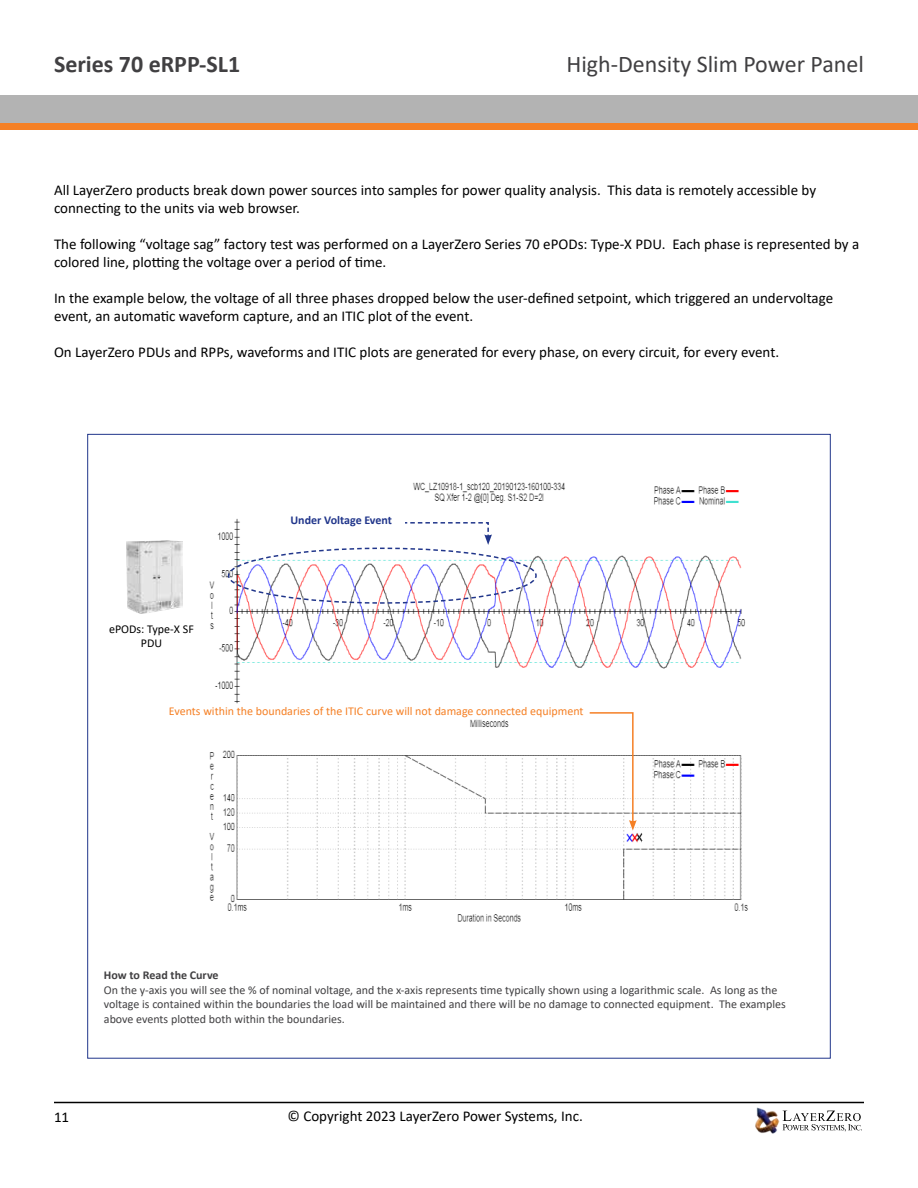
<style>
.page{position:relative;width:918px;height:1188px;background:#fff}
.page>*{position:absolute;margin:0;border:0;box-sizing:border-box;transform-origin:0 0}
.t1{font:24px "Calibri";color:#414042}
.t2{font:700 24px "Calibri";color:#414042}
.t3{font:15px/18px "Calibri";color:#000}
.t4{font:12px/14.4px "Calibri";color:#414042}
.t5{font:12px "Calibri";color:#f58025}
.t6{font:700 12px "Calibri";color:#21368b}
.t7{font:12px/14.4px "Calibri";color:#000;text-align:center}
.t8{font:700 12px "Calibri";color:#414042}
</style>
<div class="page">
<img style="left:209px;top:482px;width:539px;height:440px">
<img style="left:127px;top:540px;width:55px;height:73px">
<svg style="left:227px;top:521px;width:311px;height:83px"></svg>
<svg style="left:588px;top:711px;width:49px;height:120px"></svg>
<div style="left:0;top:95px;width:918px;height:28px;background:#b3b3b3"></div>
<div style="left:0;top:123px;width:918px;height:7px;background:#f58025"></div>
<svg style="left:783px;top:1111px;width:79px;height:21px"></svg>
<img style="left:755px;top:1107px;width:28px;height:27px">
<hr style="left:54px;top:1102px;width:810px;height:1px;background:#000">
<h1 class="t2" style="left:54px;top:47px;width:188px">Series 70 eRPP-SL1</h1>
<h1 class="t1" style="left:567px;top:47px;width:299px">High-Density Slim Power Panel</h1>
<p class="t3" style="left:54px;top:180px;width:764px">All LayerZero products break down power sources into samples for power quality analysis. This data is remotely accessible by connecting to the units via web browser.</p>
<p class="t3" style="left:54px;top:234px;width:807px">The following “voltage sag” factory test was performed on a LayerZero Series 70 ePODs: Type-X PDU. Each phase is represented by a colored line, plotting the voltage over a period of time.</p>
<p class="t3" style="left:54px;top:288px;width:781px">In the example below, the voltage of all three phases dropped below the user-defined setpoint, which triggered an undervoltage event, an automatic waveform capture, and an ITIC plot of the event.</p>
<p class="t3" style="left:54px;top:342px;width:727px">On LayerZero PDUs and RPPs, waveforms and ITIC plots are generated for every phase, on every circuit, for every event.</p>
<p class="t7" style="left:109px;top:621px;width:86px">ePODs: Type-X SF<br>PDU</p>
<p class="t6" style="left:290px;top:511px;width:103px">Under Voltage Event</p>
<p class="t5" style="left:169px;top:703px;width:416px">Events within the boundaries of the ITIC curve will not damage connected equipment</p>
<p class="t8" style="left:104px;top:967px;width:116px">How to Read the Curve</p>
<p class="t4" style="left:104px;top:982px;width:683px">On the y-axis you will see the % of nominal voltage, and the x-axis represents time typically shown using a logarithmic scale. As long as the voltage is contained within the boundaries the load will be maintained and there will be no damage to connected equipment. The examples above events plotted both within the boundaries.</p>
<p class="t3" style="left:54px;top:1108px;width:17px">11</p>
<p class="t3" style="left:288px;top:1107px;width:297px">© Copyright 2023 LayerZero Power Systems, Inc.</p>
</div>
